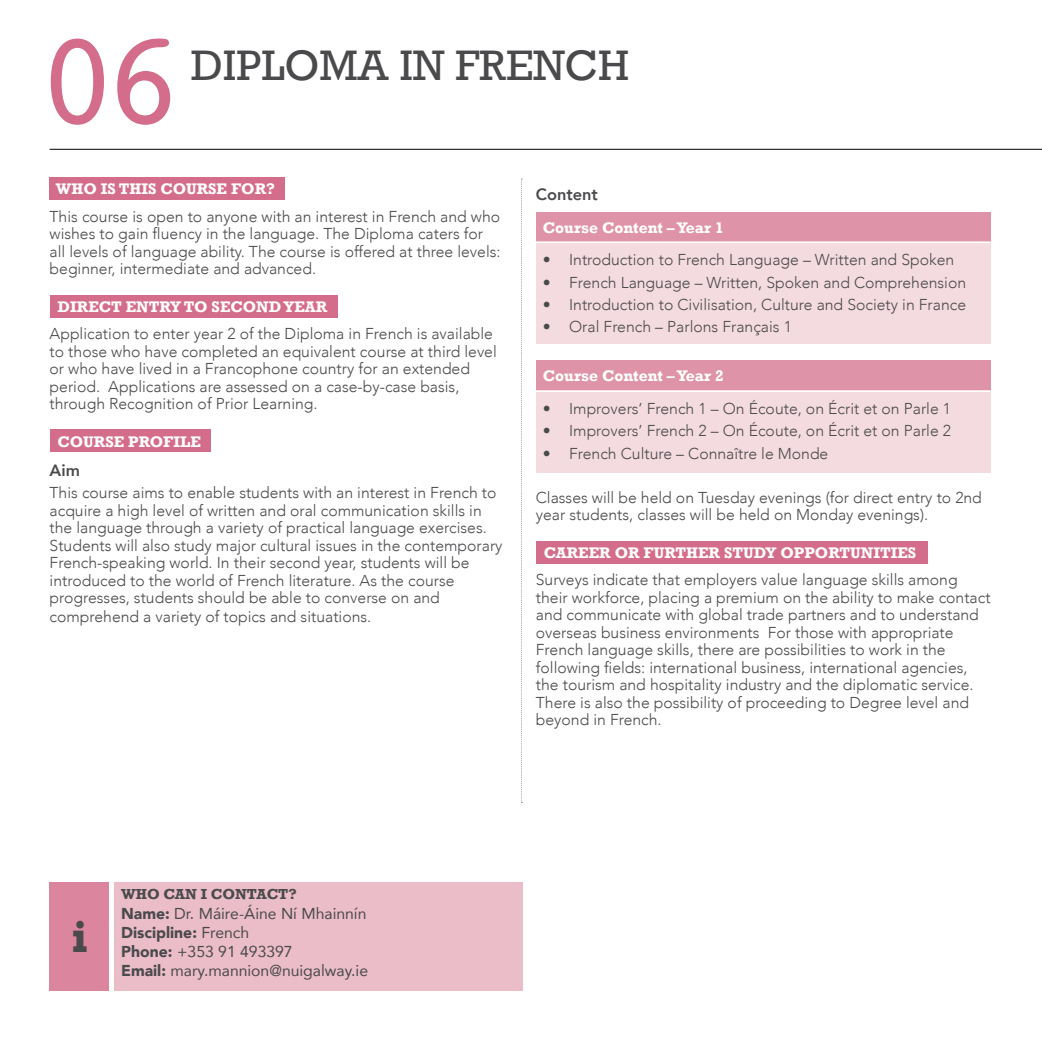
<style>
.page{position:relative;width:1042px;height:1042px;background:#fff}
.page>*{position:absolute;margin:0;border:0;box-sizing:border-box;transform-origin:0 0}
.t1{font:133px "Courier";color:#d46d8c}
.t2{font:700 45.5px "Rockwell";color:#4a4a4d}
.t3{font:43.75px "Rockwell";color:#4a4a4d}
.t4{font:800 16.45px "Avenir";color:#4a4a4d}
.t5{font:300 15.75px/17.5px "Avenir";color:#4a4a4d}
.t6{font:700 15.75px "Rockwell";color:#fff}
.t7{font:15.75px/19.2px "Avenir";color:#4a4a4d}
.t8{font:700 14.88px "Rockwell";color:#4a4a4d}
.s1{font-weight:900}
</style>
<div class="page">
<hr style="left:50px;top:149px;width:992px;height:1px;background:#000">
<div style="left:536px;top:541px;width:392px;height:22px;background:#d46d8c"></div>
<div style="left:50px;top:177px;width:235px;height:23px;background:#d46d8c"></div>
<div style="left:50px;top:295px;width:287px;height:22px;background:#d46d8c"></div>
<div style="left:50px;top:430px;width:160px;height:22px;background:#d46d8c"></div>
<div style="left:536px;top:212px;width:454px;height:30px;background:#df93a8"></div>
<div style="left:536px;top:242px;width:454px;height:102px;background:#f4dbdf"></div>
<hr style="left:536px;top:241px;width:454px;height:2px;background:#fff">
<div style="left:536px;top:361px;width:454px;height:30px;background:#df93a8"></div>
<div style="left:536px;top:391px;width:454px;height:81px;background:#f4dbdf"></div>
<hr style="left:536px;top:390px;width:454px;height:2px;background:#fff">
<svg style="left:521px;top:179px;width:1px;height:624px"></svg>
<div style="left:114px;top:882px;width:409px;height:108px;background:#ebbdc8"></div>
<div style="left:50px;top:882px;width:59px;height:108px;background:#db869e"></div>
<h1 class="t1" style="left:37px;top:-22px;width:148px">06</h1>
<h3 class="t3" style="left:191px;top:40px;width:439px">DIPLOMA IN FRENCH</h3>
<p class="t6" style="left:56px;top:180px;width:221px">WHO IS THIS COURSE FOR?</p>
<p class="t5" style="left:50px;top:208px;width:452px">This course is open to anyone with an interest in French and who wishes to gain fluency in the language. The Diploma caters for all levels of language ability. The course is offered at three levels: beginner, intermediate and advanced.</p>
<p class="t6" style="left:57px;top:297px;width:271px">DIRECT ENTRY TO SECOND YEAR</p>
<p class="t5" style="left:50px;top:325px;width:449px">Application to enter year 2 of the Diploma in French is available to those who have completed an equivalent course at third level or who have lived in a Francophone country for an extended period. Applications are assessed on a case-by-case basis, through Recognition of Prior Learning.</p>
<p class="t6" style="left:57px;top:432px;width:145px">COURSE PROFILE</p>
<p class="t4" style="left:50px;top:457px;width:32px">Aim</p>
<p class="t5" style="left:50px;top:484px;width:454px">This course aims to enable students with an interest in French to acquire a high level of written and oral communication skills in the language through a variety of practical language exercises.<br>Students will also study major cultural issues in the contemporary French-speaking world. In their second year, students will be introduced to the world of French literature. As the course progresses, students should be able to converse on and</p>
<p class="t5" style="left:50px;top:608px;width:323px">comprehend a variety of topics and situations.</p>
<p class="t4" style="left:536px;top:181px;width:64px">Content</p>
<p class="t6" style="left:543px;top:218px;width:182px">Course Content – Year 1</p>
<p class="t5" style="left:543px;top:251px;width:413px">• Introduction to French Language – Written and Spoken</p>
<p class="t5" style="left:543px;top:273px;width:425px">• French Language – Written, Spoken and Comprehension</p>
<p class="t5" style="left:543px;top:296px;width:425px">• Introduction to Civilisation, Culture and Society in France</p>
<p class="t5" style="left:543px;top:318px;width:250px">• Oral French – Parlons Français 1</p>
<p class="t6" style="left:543px;top:366px;width:182px">Course Content – Year 2</p>
<p class="t5" style="left:543px;top:400px;width:410px">• Improvers’ French 1 – On Écoute, on Écrit et on Parle 1</p>
<p class="t5" style="left:543px;top:422px;width:410px">• Improvers’ French 2 – On Écoute, on Écrit et on Parle 2</p>
<p class="t5" style="left:543px;top:445px;width:287px">• French Culture – Connaître le Monde</p>
<p class="t5" style="left:536px;top:489px;width:447px">Classes will be held on Tuesday evenings (for direct entry to 2nd year students, classes will be held on Monday evenings).</p>
<p class="t6" style="left:544px;top:543px;width:374px">CAREER OR FURTHER STUDY OPPORTUNITIES</p>
<p class="t5" style="left:536px;top:571px;width:456px">Surveys indicate that employers value language skills among their workforce, placing a premium on the ability to make contact and communicate with global trade partners and to understand overseas business environments For those with appropriate French language skills, there are possibilities to work in the following fields: international business, international agencies, the tourism and hospitality industry and the diplomatic service.<br>There is also the possibility of proceeding to Degree level and beyond in French.</p>
<h2 class="t2" style="left:71px;top:909px;width:18px">i</h2>
<p class="t8" style="left:121px;top:885px;width:177px">WHO CAN I CONTACT?</p>
<p class="t7" style="left:121px;top:903px;width:248px"><span class="s1">Name:</span> Dr. Máire-Áine Ní Mhainnín<br><span class="s1">Discipline:</span> French<br><span class="s1">Phone:</span> +353 91 493397<br><span class="s1">Email:</span> mary.mannion@nuigalway.ie</p>
</div>
